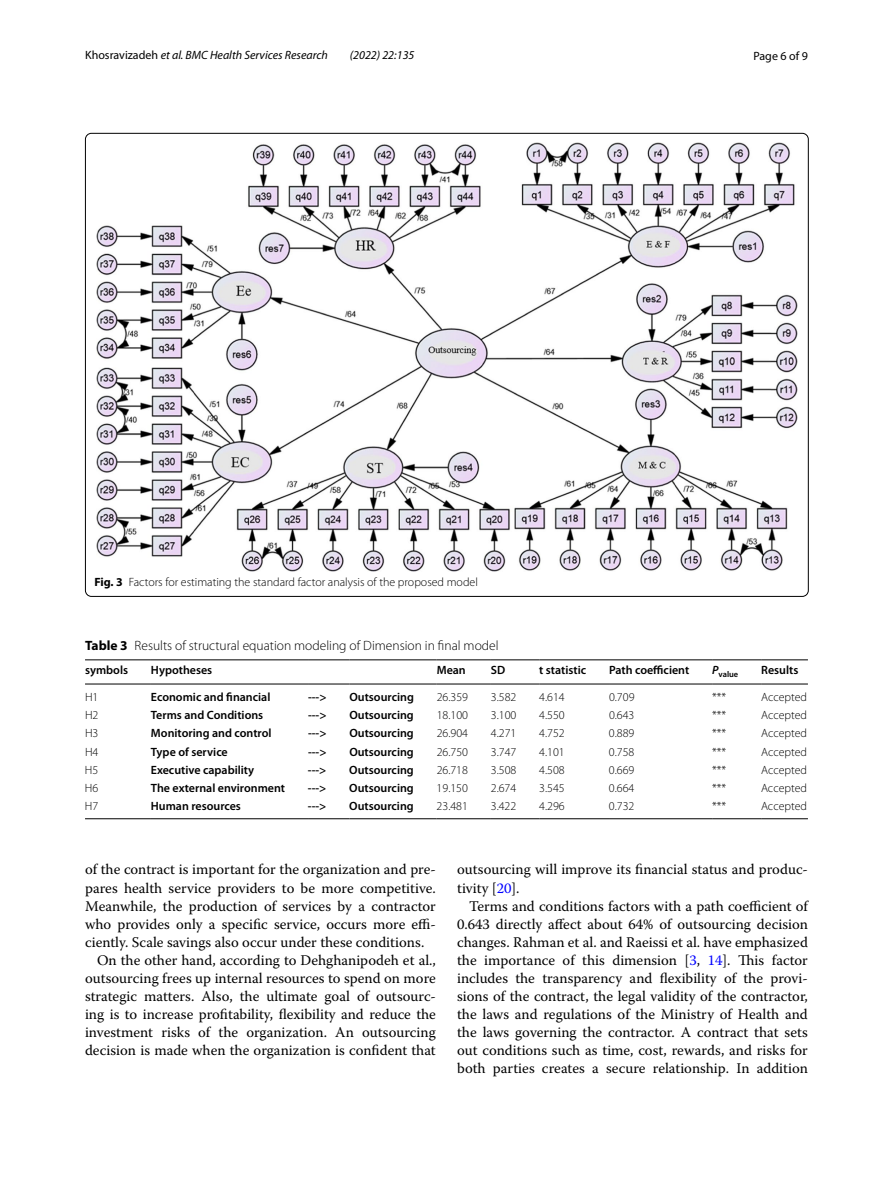
<style>
.page{position:relative;width:893px;height:1187px;background:#fff}
.page>*{position:absolute;margin:0;border:0;box-sizing:border-box;transform-origin:0 0}
.t1{font:14.7px/18px "Warnock Pro";color:#000}
.t2{font:300 13.5px "Myriad Pro";color:#000}
.t3{font:300 12px "Myriad Pro";color:#000}
.t4{font:600 12px "Myriad Pro";color:#000}
.t5{font:italic 12px "Myriad Pro";color:#000}
.t6{font:12px "Myriad Pro";color:#000}
.t7{font:600 8.4px "Myriad Pro";color:#000}
.s1{font-style:normal}
.s2{font-weight:700}
.s3{color:#00f}
</style>
<div class="page">
<img style="left:97px;top:142px;width:700px;height:429px">
<hr style="left:85px;top:659px;width:66px;height:1px;background:#000">
<hr style="left:85px;top:683px;width:66px;height:1px;background:#000">
<hr style="left:151px;top:659px;width:157px;height:1px;background:#000">
<hr style="left:308px;top:659px;width:41px;height:1px;background:#000">
<hr style="left:349px;top:659px;width:88px;height:1px;background:#000">
<hr style="left:151px;top:683px;width:157px;height:1px;background:#000">
<hr style="left:308px;top:683px;width:41px;height:1px;background:#000">
<hr style="left:349px;top:683px;width:88px;height:1px;background:#000">
<hr style="left:437px;top:659px;width:54px;height:1px;background:#000">
<hr style="left:437px;top:683px;width:54px;height:1px;background:#000">
<hr style="left:491px;top:659px;width:48px;height:1px;background:#000">
<hr style="left:491px;top:683px;width:48px;height:1px;background:#000">
<hr style="left:539px;top:659px;width:70px;height:1px;background:#000">
<hr style="left:539px;top:683px;width:70px;height:1px;background:#000">
<hr style="left:609px;top:659px;width:103px;height:1px;background:#000">
<hr style="left:609px;top:683px;width:103px;height:1px;background:#000">
<hr style="left:712px;top:659px;width:49px;height:1px;background:#000">
<hr style="left:712px;top:683px;width:49px;height:1px;background:#000">
<hr style="left:761px;top:659px;width:47px;height:1px;background:#000">
<hr style="left:761px;top:683px;width:47px;height:1px;background:#000">
<hr style="left:85px;top:818px;width:66px;height:1px;background:#000">
<hr style="left:151px;top:818px;width:157px;height:1px;background:#000">
<hr style="left:308px;top:818px;width:41px;height:1px;background:#000">
<hr style="left:349px;top:818px;width:88px;height:1px;background:#000">
<hr style="left:437px;top:818px;width:54px;height:1px;background:#000">
<hr style="left:491px;top:818px;width:48px;height:1px;background:#000">
<hr style="left:539px;top:818px;width:70px;height:1px;background:#000">
<hr style="left:609px;top:818px;width:103px;height:1px;background:#000">
<hr style="left:712px;top:818px;width:49px;height:1px;background:#000">
<hr style="left:761px;top:818px;width:47px;height:1px;background:#000">
<p class="t5" style="left:85px;top:48px;width:244px"><span class="s1">Khosravizadeh</span> et al. BMC Health Services Research</p>
<p class="t5" style="left:350px;top:48px;width:66px">(2022) 22:135</p>
<p class="t6" style="left:753px;top:48px;width:56px">Page 6 of 9</p>
<p class="t3" style="left:94px;top:575px;width:385px"><span class="s2">Fig. 3</span> Factors for estimating the standard factor analysis of the proposed model</p>
<p class="t2" style="left:85px;top:638px;width:415px"><span class="s2">Table 3</span> Results of structural equation modeling of Dimension in final model</p>
<p class="t4" style="left:85px;top:662px;width:45px">symbols</p>
<p class="t4" style="left:151px;top:662px;width:63px">Hypotheses</p>
<p class="t4" style="left:437px;top:662px;width:31px">Mean</p>
<p class="t4" style="left:491px;top:662px;width:16px">SD</p>
<p class="t4" style="left:539px;top:662px;width:48px">t statistic</p>
<p class="t4" style="left:609px;top:662px;width:82px">Path coefficient</p>
<p class="t7" style="left:712px;top:669px;width:28px"><sup>P</sup>value</p>
<p class="t4" style="left:761px;top:662px;width:39px">Results</p>
<p class="t3" style="left:85px;top:690px;width:15px">H1</p>
<p class="t4" style="left:151px;top:689px;width:121px">Economic and financial</p>
<p class="t4" style="left:308px;top:689px;width:20px">---&gt;</p>
<p class="t4" style="left:349px;top:689px;width:66px">Outsourcing</p>
<p class="t3" style="left:437px;top:690px;width:33px">26.359</p>
<p class="t3" style="left:491px;top:690px;width:27px">3.582</p>
<p class="t3" style="left:539px;top:690px;width:27px">4.614</p>
<p class="t3" style="left:609px;top:690px;width:27px">0.709</p>
<p class="t3" style="left:712px;top:690px;width:16px">***</p>
<p class="t3" style="left:761px;top:690px;width:48px">Accepted</p>
<p class="t3" style="left:85px;top:708px;width:15px">H2</p>
<p class="t4" style="left:151px;top:707px;width:114px">Terms and Conditions</p>
<p class="t4" style="left:308px;top:707px;width:20px">---&gt;</p>
<p class="t4" style="left:349px;top:707px;width:66px">Outsourcing</p>
<p class="t3" style="left:437px;top:708px;width:33px">18.100</p>
<p class="t3" style="left:491px;top:708px;width:27px">3.100</p>
<p class="t3" style="left:539px;top:708px;width:27px">4.550</p>
<p class="t3" style="left:609px;top:708px;width:27px">0.643</p>
<p class="t3" style="left:712px;top:708px;width:16px">***</p>
<p class="t3" style="left:761px;top:708px;width:48px">Accepted</p>
<p class="t3" style="left:85px;top:726px;width:15px">H3</p>
<p class="t4" style="left:151px;top:725px;width:122px">Monitoring and control</p>
<p class="t4" style="left:308px;top:725px;width:20px">---&gt;</p>
<p class="t4" style="left:349px;top:725px;width:66px">Outsourcing</p>
<p class="t3" style="left:437px;top:726px;width:33px">26.904</p>
<p class="t3" style="left:491px;top:726px;width:27px">4.271</p>
<p class="t3" style="left:539px;top:726px;width:27px">4.752</p>
<p class="t3" style="left:609px;top:726px;width:27px">0.889</p>
<p class="t3" style="left:712px;top:726px;width:16px">***</p>
<p class="t3" style="left:761px;top:726px;width:48px">Accepted</p>
<p class="t3" style="left:85px;top:745px;width:15px">H4</p>
<p class="t4" style="left:151px;top:744px;width:78px">Type of service</p>
<p class="t4" style="left:308px;top:744px;width:20px">---&gt;</p>
<p class="t4" style="left:349px;top:744px;width:66px">Outsourcing</p>
<p class="t3" style="left:437px;top:745px;width:33px">26.750</p>
<p class="t3" style="left:491px;top:745px;width:27px">3.747</p>
<p class="t3" style="left:539px;top:745px;width:27px">4.101</p>
<p class="t3" style="left:609px;top:745px;width:27px">0.758</p>
<p class="t3" style="left:712px;top:745px;width:16px">***</p>
<p class="t3" style="left:761px;top:745px;width:48px">Accepted</p>
<p class="t3" style="left:85px;top:763px;width:15px">H5</p>
<p class="t4" style="left:151px;top:762px;width:105px">Executive capability</p>
<p class="t4" style="left:308px;top:762px;width:20px">---&gt;</p>
<p class="t4" style="left:349px;top:762px;width:66px">Outsourcing</p>
<p class="t3" style="left:437px;top:763px;width:33px">26.718</p>
<p class="t3" style="left:491px;top:763px;width:27px">3.508</p>
<p class="t3" style="left:539px;top:763px;width:27px">4.508</p>
<p class="t3" style="left:609px;top:763px;width:27px">0.669</p>
<p class="t3" style="left:712px;top:763px;width:16px">***</p>
<p class="t3" style="left:761px;top:763px;width:48px">Accepted</p>
<p class="t3" style="left:85px;top:781px;width:15px">H6</p>
<p class="t4" style="left:151px;top:780px;width:136px">The external environment</p>
<p class="t4" style="left:308px;top:780px;width:20px">---&gt;</p>
<p class="t4" style="left:349px;top:780px;width:66px">Outsourcing</p>
<p class="t3" style="left:437px;top:781px;width:33px">19.150</p>
<p class="t3" style="left:491px;top:781px;width:27px">2.674</p>
<p class="t3" style="left:539px;top:781px;width:27px">3.545</p>
<p class="t3" style="left:609px;top:781px;width:27px">0.664</p>
<p class="t3" style="left:712px;top:781px;width:16px">***</p>
<p class="t3" style="left:761px;top:781px;width:48px">Accepted</p>
<p class="t3" style="left:85px;top:799px;width:15px">H7</p>
<p class="t4" style="left:151px;top:798px;width:92px">Human resources</p>
<p class="t4" style="left:308px;top:798px;width:20px">---&gt;</p>
<p class="t4" style="left:349px;top:798px;width:66px">Outsourcing</p>
<p class="t3" style="left:437px;top:799px;width:33px">23.481</p>
<p class="t3" style="left:491px;top:799px;width:27px">3.422</p>
<p class="t3" style="left:539px;top:799px;width:27px">4.296</p>
<p class="t3" style="left:609px;top:799px;width:27px">0.732</p>
<p class="t3" style="left:712px;top:799px;width:16px">***</p>
<p class="t3" style="left:761px;top:799px;width:48px">Accepted</p>
<p class="t1" style="left:85px;top:860px;width:352px">of the contract is important for the organization and pre-</p>
<p class="t1" style="left:85px;top:878px;width:352px">pares health service providers to be more competitive.</p>
<p class="t1" style="left:85px;top:896px;width:352px">Meanwhile, the production of services by a contractor</p>
<p class="t1" style="left:85px;top:914px;width:352px">who provides only a specific service, occurs more effi-</p>
<p class="t1" style="left:85px;top:932px;width:341px">ciently. Scale savings also occur under these conditions.</p>
<p class="t1" style="left:97px;top:950px;width:340px">On the other hand, according to Dehghanipodeh et al.,</p>
<p class="t1" style="left:85px;top:968px;width:352px">outsourcing frees up internal resources to spend on more</p>
<p class="t1" style="left:85px;top:986px;width:352px">strategic matters. Also, the ultimate goal of outsourc-</p>
<p class="t1" style="left:85px;top:1004px;width:352px">ing is to increase profitability, flexibility and reduce the</p>
<p class="t1" style="left:85px;top:1022px;width:352px">investment risks of the organization. An outsourcing</p>
<p class="t1" style="left:85px;top:1040px;width:352px">decision is made when the organization is confident that</p>
<p class="t1" style="left:457px;top:860px;width:352px">outsourcing will improve its financial status and produc&shy;tivity [<span class="s3">20</span>].</p>
<p class="t1" style="left:457px;top:896px;width:352px;text-align:justify;text-indent:12px">Terms and conditions factors with a path coefficient of 0.643 directly affect about 64% of outsourcing decision changes. Rahman et al. and Raeissi et al. have emphasized the importance of this dimension [<span class="s3">3</span>, <span class="s3">14</span>]. This factor includes the transparency and flexibility of the provi&shy;sions of the contract, the legal validity of the contractor, the laws and regulations of the Ministry of Health and the laws governing the contractor. A contract that sets out conditions such as time, cost, rewards, and risks for both parties creates a secure relationship. In addition</p>
</div>
